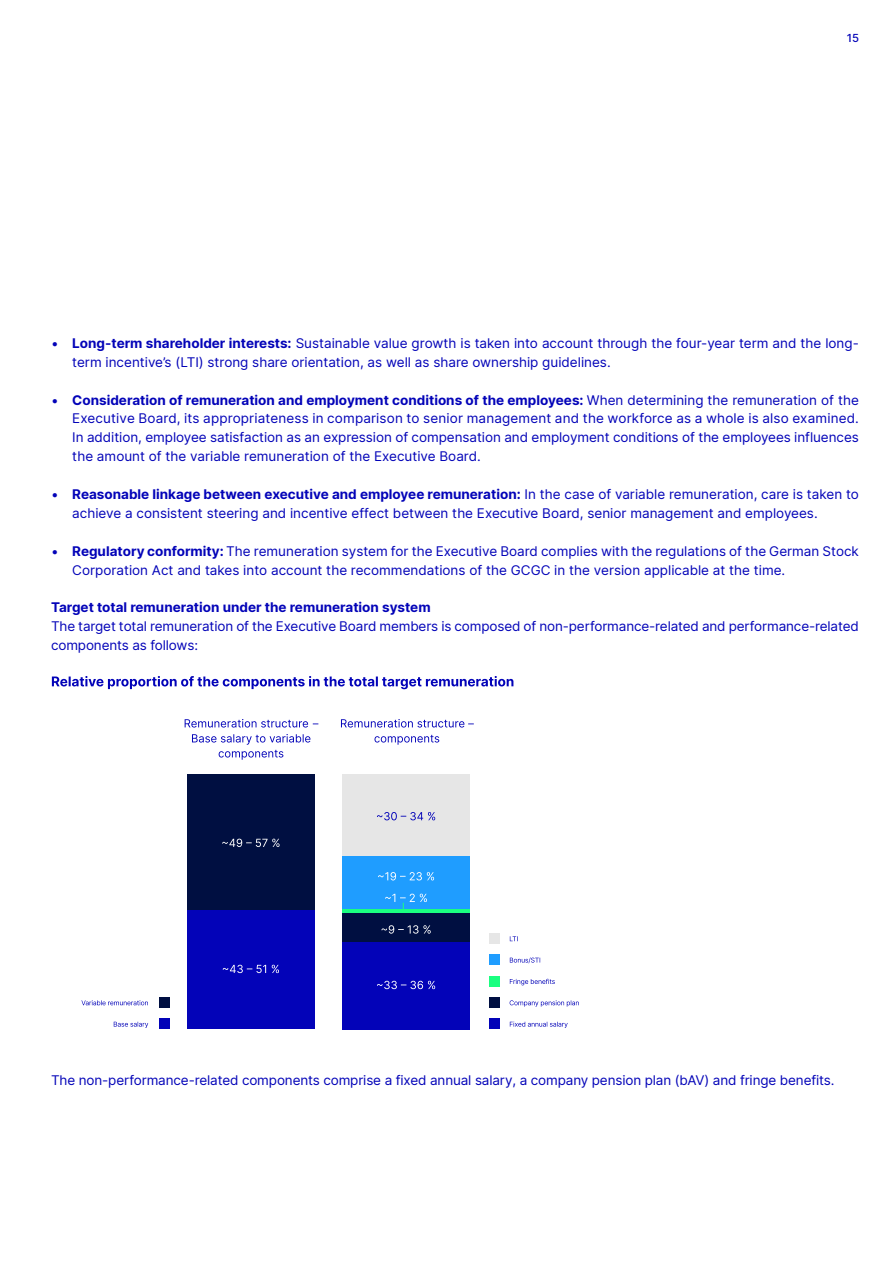
<style>
.page{position:relative;width:893px;height:1263px;background:#fff}
.page>*{position:absolute;margin:0;border:0;box-sizing:border-box;transform-origin:0 0}
.t1{font:13.5px/18.9px "Inter";color:#0303b8}
.t2{font:700 13.5px "Inter";color:#0303b8}
.t3{font:500 11.25px "Inter";color:#0303b8}
.s1{font-weight:700}
</style>
<div class="page">
<div style="left:489px;top:933px;width:11px;height:11px;background:#e6e6e6"></div>
<div style="left:159px;top:1018px;width:11px;height:11px;background:#0303b8"></div>
<div style="left:489px;top:1018px;width:11px;height:11px;background:#0303b8"></div>
<div style="left:159px;top:997px;width:11px;height:11px;background:#000f41"></div>
<div style="left:489px;top:997px;width:11px;height:11px;background:#000f41"></div>
<div style="left:489px;top:976px;width:11px;height:10px;background:#1aff80"></div>
<div style="left:489px;top:954px;width:11px;height:11px;background:#1f9dff"></div>
<svg style="left:52px;top:676px;width:461px;height:13px"></svg>
<div style="left:187px;top:909px;width:128px;height:120px;background:#0303b8"></div>
<div style="left:342px;top:941px;width:128px;height:88px;background:#0303b8"></div>
<div style="left:187px;top:774px;width:128px;height:135px;background:#000f41"></div>
<div style="left:342px;top:913px;width:128px;height:28px;background:#000f41"></div>
<div style="left:342px;top:856px;width:128px;height:53px;background:#1f9dff"></div>
<div style="left:342px;top:774px;width:128px;height:82px;background:#e6e6e6"></div>
<hr style="left:342px;top:909px;width:128px;height:4px;background:#1aff80">
<svg style="left:192px;top:734px;width:118px;height:26px"></svg>
<svg style="left:185px;top:719px;width:133px;height:8px"></svg>
<svg style="left:222px;top:839px;width:58px;height:8px"></svg>
<svg style="left:223px;top:965px;width:56px;height:8px"></svg>
<svg style="left:377px;top:981px;width:58px;height:8px"></svg>
<svg style="left:378px;top:872px;width:56px;height:8px"></svg>
<svg style="left:381px;top:925px;width:50px;height:9px"></svg>
<svg style="left:377px;top:812px;width:58px;height:8px"></svg>
<svg style="left:510px;top:936px;width:8px;height:5px"></svg>
<svg style="left:510px;top:957px;width:30px;height:6px"></svg>
<svg style="left:510px;top:979px;width:45px;height:6px"></svg>
<svg style="left:510px;top:1000px;width:69px;height:7px"></svg>
<svg style="left:81px;top:1000px;width:67px;height:5px"></svg>
<svg style="left:510px;top:1021px;width:58px;height:7px"></svg>
<svg style="left:114px;top:1022px;width:34px;height:6px"></svg>
<svg style="left:374px;top:735px;width:65px;height:10px"></svg>
<svg style="left:341px;top:719px;width:133px;height:8px"></svg>
<svg style="left:385px;top:894px;width:42px;height:15px"></svg>
<p class="t3" style="left:847px;top:30px;width:14px">15</p>
<p class="t1" style="left:72px;top:333px;width:788px;text-indent:-21px">• <span class="s1">Long-term shareholder interests:</span> Sustainable value growth is taken into account through the four-year term and the long&shy;term incentive’s (LTI) strong share orientation, as well as share ownership guidelines.</p>
<p class="t1" style="left:72px;top:390px;width:788px;text-align:justify;text-indent:-21px">• <span class="s1">Consideration of remuneration and employment conditions of the employees:</span> When determining the remuneration of the Executive Board, its appropriateness in comparison to senior management and the workforce as a whole is also examined.<br>In addition, employee satisfaction as an expression of compensation and employment conditions of the employees influences the amount of the variable remuneration of the Executive Board.</p>
<p class="t1" style="left:72px;top:484px;width:788px;text-indent:-21px">• <span class="s1">Reasonable linkage between executive and employee remuneration:</span> In the case of variable remuneration, care is taken to achieve a consistent steering and incentive effect between the Executive Board, senior management and employees.</p>
<p class="t1" style="left:72px;top:541px;width:788px;text-indent:-21px">• <span class="s1">Regulatory conformity:</span> The remuneration system for the Executive Board complies with the regulations of the German Stock<br>Corporation Act and takes into account the recommendations of the GCGC in the version applicable at the time.</p>
<p class="t2" style="left:51px;top:597px;width:381px">Target total remuneration under the remuneration system</p>
<p class="t1" style="left:51px;top:617px;width:809px">The target total remuneration of the Executive Board members is composed of non-performance-related and performance-related components as follows:</p>
<p class="t1" style="left:51px;top:1070px;width:785px">The non-performance-related components comprise a fixed annual salary, a company pension plan (bAV) and fringe benefits.</p>
</div>
